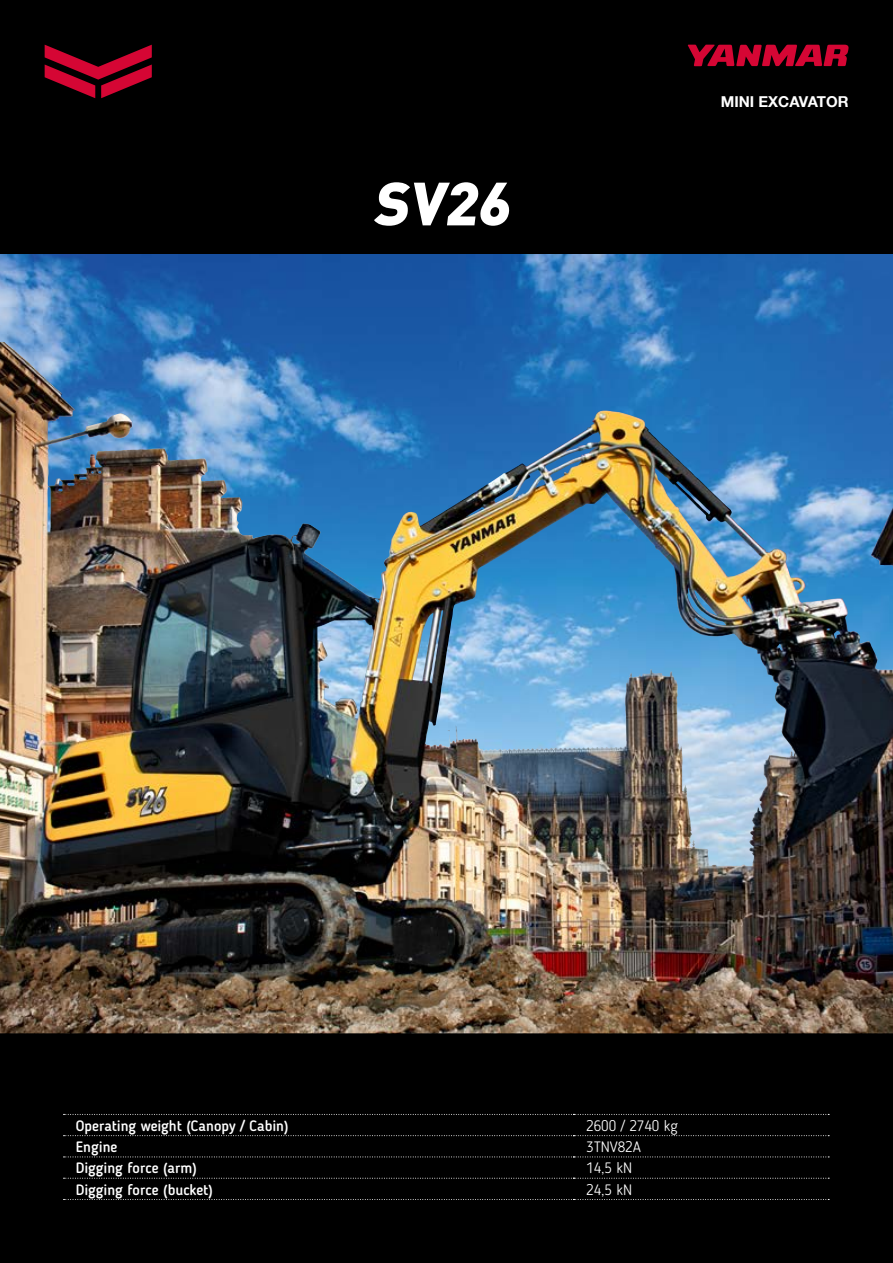
<style>
.page{position:relative;width:893px;height:1263px;background:#000}
.page>*{position:absolute;margin:0;border:0;box-sizing:border-box;transform-origin:0 0}
.t1{font:900 60px "DIN";color:#fff}
.t2{font:500 15px "Blogger Sans";color:#fff}
.t3{font:300 15px "Blogger Sans";color:#fff}
.t4{font:700 15px "Helvetica Neue LT Com";color:#fff}
</style>
<div class="page">
<svg style="left:688px;top:45px;width:160px;height:21px"></svg>
<svg style="left:45px;top:45px;width:107px;height:53px"></svg>
<svg style="left:64px;top:1114px;width:765px;height:1px"></svg>
<svg style="left:64px;top:1135px;width:765px;height:1px"></svg>
<svg style="left:64px;top:1156px;width:765px;height:1px"></svg>
<svg style="left:64px;top:1178px;width:765px;height:1px"></svg>
<svg style="left:64px;top:1199px;width:765px;height:1px"></svg>
<img style="left:0;top:255px;width:893px;height:87px">
<img style="left:0;top:342px;width:893px;height:691px">
<h1 class="t1" style="left:373px;top:163px;width:147px">SV26</h1>
<p class="t4" style="left:721px;top:92px;width:129px">MINI EXCAVATOR</p>
<p class="t2" style="left:76px;top:1116px;width:214px">Operating weight (Canopy / Cabin)</p>
<p class="t3" style="left:586px;top:1116px;width:93px">2600 / 2740 kg</p>
<p class="t2" style="left:76px;top:1138px;width:43px">Engine</p>
<p class="t3" style="left:586px;top:1138px;width:56px">3TNV82A</p>
<p class="t2" style="left:76px;top:1159px;width:123px">Digging force (arm)</p>
<p class="t3" style="left:586px;top:1159px;width:48px">14,5 kN</p>
<p class="t2" style="left:76px;top:1180px;width:138px">Digging force (bucket)</p>
<p class="t3" style="left:586px;top:1180px;width:48px">24,5 kN</p>
</div>
